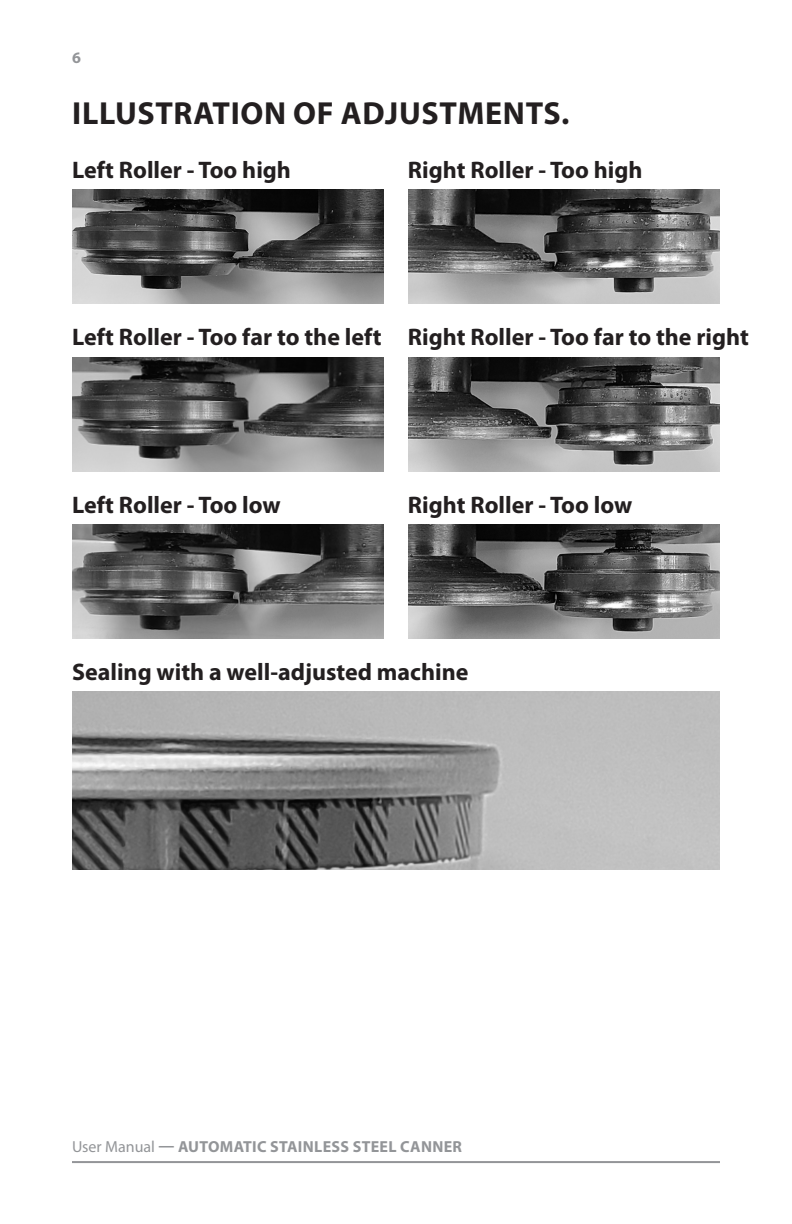
<style>
.page{position:relative;width:792px;height:1224px;background:#fff}
.page>*{position:absolute;margin:0;border:0;box-sizing:border-box;transform-origin:0 0}
.t1{font:700 32px "Myriad Pro";letter-spacing:.02em;color:#231f20}
.t2{font:700 24px "Myriad Pro";color:#231f20}
.t3{font:700 16px "Myriad Pro";letter-spacing:.02em;color:#939598}
.s1{font-weight:400}
</style>
<div class="page">
<hr style="left:72px;top:1161px;width:648px;height:2px;background:#939598">
<img style="left:408px;top:190px;width:312px;height:114px">
<img style="left:408px;top:524px;width:312px;height:114px">
<img style="left:72px;top:190px;width:312px;height:114px">
<img style="left:408px;top:357px;width:312px;height:114px">
<img style="left:72px;top:524px;width:312px;height:114px">
<img style="left:72px;top:357px;width:312px;height:114px">
<img style="left:72px;top:692px;width:648px;height:178px">
<p class="t3" style="left:72px;top:47px;width:10px">6</p>
<p class="t1" style="left:72px;top:92px;width:499px">ILLUSTRATION OF ADJUSTMENTS.</p>
<p class="t2" style="left:72px;top:154px;width:221px">Left Roller - Too high</p>
<p class="t2" style="left:408px;top:154px;width:236px">Right Roller - Too high</p>
<p class="t2" style="left:72px;top:322px;width:311px">Left Roller - Too far to the left</p>
<p class="t2" style="left:408px;top:322px;width:343px">Right Roller - Too far to the right</p>
<p class="t2" style="left:72px;top:489px;width:210px">Left Roller - Too low</p>
<p class="t2" style="left:408px;top:489px;width:226px">Right Roller - Too low</p>
<p class="t2" style="left:72px;top:656px;width:398px">Sealing with a well-adjusted machine</p>
<p class="t3" style="left:72px;top:1136px;width:392px"><span class="s1">User Manual</span> — AUTOMATIC STAINLESS STEEL CANNER</p>
</div>
